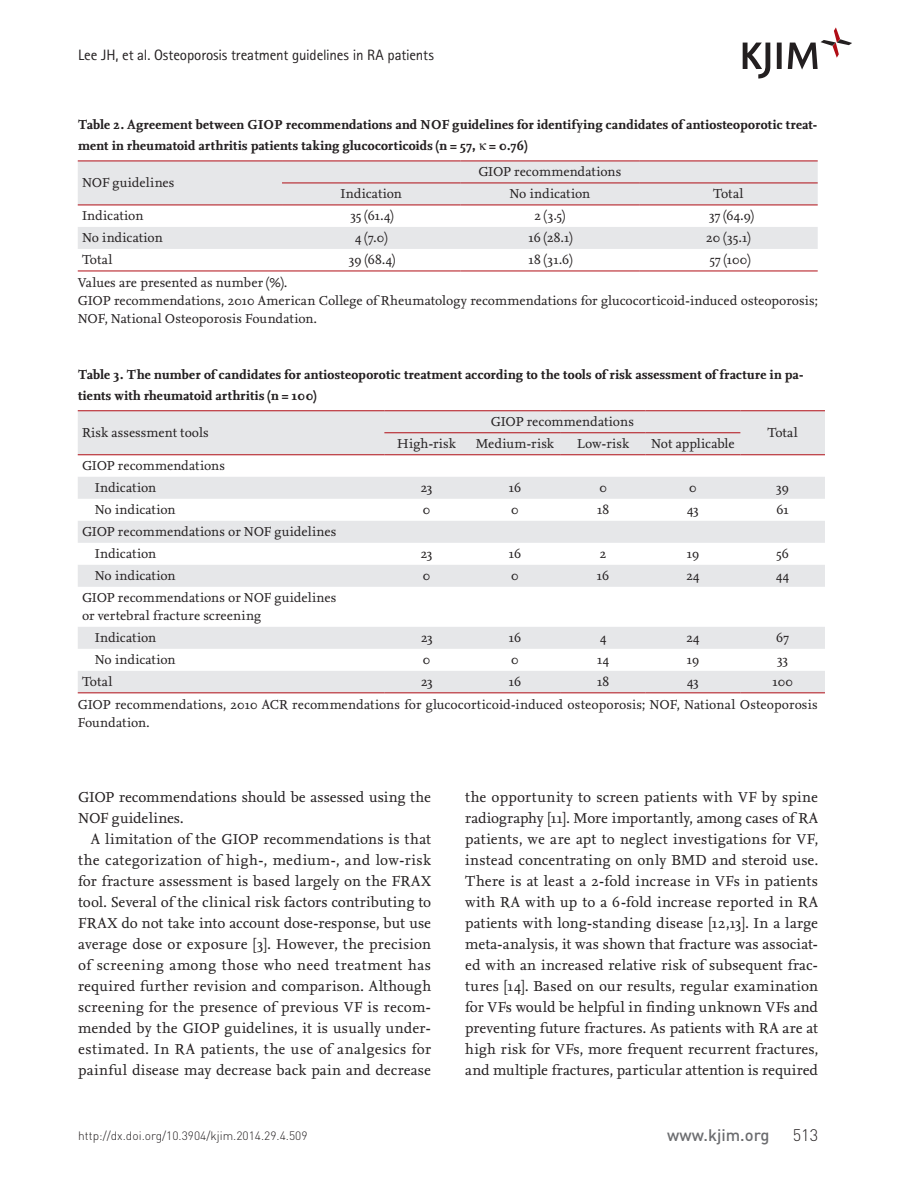
<style>
.page{position:relative;width:899px;height:1194px;background:#fff}
.page>*{position:absolute;margin:0;border:0;box-sizing:border-box;transform-origin:0 0}
.t1{font:500 16.5px "DIN Pro";color:#6c6d70}
.t2{font:300 16.5px "DIN Pro";color:#231f20}
.들였쓰기_본문{font:15px/21px "Nexus Serif";letter-spacing:.01em;color:#231f20;text-align:justify}
.제목밑본문{font:15px/21px "Nexus Serif";letter-spacing:-.005em;color:#231f20}
.t3{font:15px "Rotis Sans Serif Std";letter-spacing:-.01em;color:#231f20}
.테이블{font:13.5px/18px "Nexus Serif";color:#231f20}
.테이블제목{font:700 13.5px/21px "Nexus Serif";color:#231f20}
.t4{font:300 12px "DIN Pro";color:#231f20}
</style>
<div class="page">
<svg style="left:743px;top:27px;width:109px;height:52px"></svg>
<svg style="left:78px;top:162px;width:740px;height:87px;fill:#e6e7e9"></svg>
<hr style="left:78px;top:271px;width:204px;height:1px;background:#b00d15">
<hr style="left:282px;top:271px;width:179px;height:1px;background:#b00d15">
<hr style="left:461px;top:271px;width:178px;height:1px;background:#b00d15">
<hr style="left:639px;top:271px;width:179px;height:1px;background:#b00d15">
<hr style="left:78px;top:161px;width:204px;height:1px;background:#b00d15">
<hr style="left:78px;top:205px;width:204px;height:1px;background:#b00d15">
<hr style="left:282px;top:205px;width:179px;height:1px;background:#b00d15">
<hr style="left:461px;top:205px;width:178px;height:1px;background:#b00d15">
<hr style="left:639px;top:205px;width:179px;height:1px;background:#b00d15">
<hr style="left:282px;top:161px;width:179px;height:1px;background:#b00d15">
<hr style="left:461px;top:161px;width:178px;height:1px;background:#b00d15">
<hr style="left:639px;top:161px;width:179px;height:1px;background:#b00d15">
<hr style="left:282px;top:183px;width:179px;height:1px;background:#b00d15">
<hr style="left:461px;top:183px;width:178px;height:1px;background:#b00d15">
<hr style="left:639px;top:183px;width:179px;height:1px;background:#b00d15">
<svg style="left:78px;top:411px;width:747px;height:281px;fill:#e6e7e9"></svg>
<hr style="left:78px;top:454px;width:306px;height:1px;background:#b00d15">
<hr style="left:740px;top:454px;width:85px;height:1px;background:#b00d15">
<hr style="left:384px;top:454px;width:85px;height:1px;background:#b00d15">
<hr style="left:469px;top:454px;width:92px;height:1px;background:#b00d15">
<hr style="left:561px;top:454px;width:84px;height:1px;background:#b00d15">
<hr style="left:645px;top:454px;width:95px;height:1px;background:#b00d15">
<hr style="left:384px;top:432px;width:85px;height:1px;background:#b00d15">
<hr style="left:469px;top:432px;width:92px;height:1px;background:#b00d15">
<hr style="left:561px;top:432px;width:84px;height:1px;background:#b00d15">
<hr style="left:645px;top:432px;width:95px;height:1px;background:#b00d15">
<hr style="left:78px;top:410px;width:306px;height:1px;background:#b00d15">
<hr style="left:384px;top:410px;width:85px;height:1px;background:#b00d15">
<hr style="left:469px;top:410px;width:92px;height:1px;background:#b00d15">
<hr style="left:561px;top:410px;width:84px;height:1px;background:#b00d15">
<hr style="left:645px;top:410px;width:95px;height:1px;background:#b00d15">
<hr style="left:740px;top:410px;width:85px;height:1px;background:#b00d15">
<hr style="left:78px;top:692px;width:306px;height:1px;background:#b00d15">
<hr style="left:384px;top:692px;width:85px;height:1px;background:#b00d15">
<hr style="left:469px;top:692px;width:92px;height:1px;background:#b00d15">
<hr style="left:561px;top:692px;width:84px;height:1px;background:#b00d15">
<hr style="left:645px;top:692px;width:95px;height:1px;background:#b00d15">
<hr style="left:740px;top:692px;width:85px;height:1px;background:#b00d15">
<p class="t3" style="left:78px;top:46px;width:357px">Lee JH, et al. Osteoporosis treatment guidelines in RA patients</p>
<p class="테이블제목" style="left:78px;top:114px;width:741px">Table 2. Agreement between GIOP recommendations and NOF guidelines for identifying candidates of antiosteoporotic treat&shy;ment in rheumatoid arthritis patients taking glucocorticoids (n = 57, = 0.76)</p>
<p class="테이블" style="left:82px;top:174px;width:94px">NOF guidelines</p>
<p class="테이블" style="left:478px;top:163px;width:145px">GIOP recommendations</p>
<p class="테이블" style="left:341px;top:185px;width:63px">Indication</p>
<p class="테이블" style="left:509px;top:185px;width:82px">No indication</p>
<p class="테이블" style="left:713px;top:185px;width:32px">Total</p>
<p class="테이블" style="left:82px;top:207px;width:63px">Indication</p>
<p class="테이블" style="left:351px;top:207px;width:44px">35 (61.4)</p>
<p class="테이블" style="left:534px;top:207px;width:32px">2 (3.5)</p>
<p class="테이블" style="left:709px;top:207px;width:46px">37 (64.9)</p>
<p class="테이블" style="left:82px;top:229px;width:82px">No indication</p>
<p class="테이블" style="left:355px;top:229px;width:34px">4 (7.0)</p>
<p class="테이블" style="left:528px;top:229px;width:46px">16 (28.1)</p>
<p class="테이블" style="left:706px;top:229px;width:46px">20 (35.1)</p>
<p class="테이블" style="left:82px;top:251px;width:32px">Total</p>
<p class="테이블" style="left:349px;top:251px;width:48px">39 (68.4)</p>
<p class="테이블" style="left:529px;top:251px;width:45px">18 (31.6)</p>
<p class="테이블" style="left:710px;top:251px;width:42px">57 (100)</p>
<p class="테이블" style="left:78px;top:273px;width:211px">Values are presented as number (%).</p>
<p class="테이블" style="left:78px;top:291px;width:741px">GIOP recommendations, 2010 American College of Rheumatology recommendations for glucocorticoid-induced osteoporosis;<br>NOF, National Osteoporosis Foundation.</p>
<p class="테이블제목" style="left:78px;top:363px;width:728px">Table 3. The number of candidates for antiosteoporotic treatment according to the tools of risk assessment of fracture in pa&shy;tients with rheumatoid arthritis (n = 100)</p>
<p class="테이블" style="left:82px;top:424px;width:128px">Risk assessment tools</p>
<p class="테이블" style="left:491px;top:413px;width:145px">GIOP recommendations</p>
<p class="테이블" style="left:767px;top:424px;width:32px">Total</p>
<p class="테이블" style="left:397px;top:435px;width:60px">High-risk</p>
<p class="테이블" style="left:476px;top:435px;width:80px">Medium-risk</p>
<p class="테이블" style="left:577px;top:435px;width:54px">Low-risk</p>
<p class="테이블" style="left:651px;top:435px;width:85px">Not applicable</p>
<p class="테이블" style="left:82px;top:457px;width:145px">GIOP recommendations</p>
<p class="테이블" style="left:95px;top:479px;width:63px">Indication</p>
<p class="테이블" style="left:421px;top:479px;width:13px">23</p>
<p class="테이블" style="left:509px;top:479px;width:14px">16</p>
<p class="테이블" style="left:599px;top:479px;width:9px">0</p>
<p class="테이블" style="left:689px;top:479px;width:9px">0</p>
<p class="테이블" style="left:776px;top:479px;width:14px">39</p>
<p class="테이블" style="left:95px;top:501px;width:82px">No indication</p>
<p class="테이블" style="left:423px;top:501px;width:9px">0</p>
<p class="테이블" style="left:511px;top:501px;width:9px">0</p>
<p class="테이블" style="left:597px;top:501px;width:14px">18</p>
<p class="테이블" style="left:687px;top:501px;width:13px">43</p>
<p class="테이블" style="left:776px;top:501px;width:14px">61</p>
<p class="테이블" style="left:82px;top:523px;width:256px">GIOP recommendations or NOF guidelines</p>
<p class="테이블" style="left:95px;top:545px;width:63px">Indication</p>
<p class="테이블" style="left:421px;top:545px;width:13px">23</p>
<p class="테이블" style="left:509px;top:545px;width:14px">16</p>
<p class="테이블" style="left:600px;top:545px;width:8px">2</p>
<p class="테이블" style="left:687px;top:545px;width:14px">19</p>
<p class="테이블" style="left:776px;top:545px;width:14px">56</p>
<p class="테이블" style="left:95px;top:567px;width:82px">No indication</p>
<p class="테이블" style="left:423px;top:567px;width:9px">0</p>
<p class="테이블" style="left:511px;top:567px;width:9px">0</p>
<p class="테이블" style="left:597px;top:567px;width:14px">16</p>
<p class="테이블" style="left:686px;top:567px;width:14px">24</p>
<p class="테이블" style="left:776px;top:567px;width:15px">44</p>
<p class="테이블" style="left:82px;top:589px;width:256px">GIOP recommendations or NOF guidelines or vertebral fracture screening</p>
<p class="테이블" style="left:95px;top:629px;width:63px">Indication</p>
<p class="테이블" style="left:421px;top:629px;width:13px">23</p>
<p class="테이블" style="left:509px;top:629px;width:14px">16</p>
<p class="테이블" style="left:600px;top:629px;width:8px">4</p>
<p class="테이블" style="left:686px;top:629px;width:14px">24</p>
<p class="테이블" style="left:776px;top:629px;width:14px">67</p>
<p class="테이블" style="left:95px;top:651px;width:82px">No indication</p>
<p class="테이블" style="left:423px;top:651px;width:9px">0</p>
<p class="테이블" style="left:511px;top:651px;width:9px">0</p>
<p class="테이블" style="left:597px;top:651px;width:14px">14</p>
<p class="테이블" style="left:687px;top:651px;width:14px">19</p>
<p class="테이블" style="left:777px;top:651px;width:12px">33</p>
<p class="테이블" style="left:82px;top:673px;width:32px">Total</p>
<p class="테이블" style="left:421px;top:673px;width:13px">23</p>
<p class="테이블" style="left:509px;top:673px;width:14px">16</p>
<p class="테이블" style="left:597px;top:673px;width:14px">18</p>
<p class="테이블" style="left:687px;top:673px;width:13px">43</p>
<p class="테이블" style="left:772px;top:673px;width:22px">100</p>
<p class="테이블" style="left:78px;top:695px;width:741px">GIOP recommendations, 2010 ACR recommendations for glucocorticoid-induced osteoporosis; NOF, National Osteoporosis<br>Foundation.</p>
<p class="제목밑본문" style="left:78px;top:787px;width:354px">GIOP recommendations should be assessed using the<br>NOF guidelines.</p>
<p class="들였쓰기_본문" style="left:78px;top:829px;width:354px;text-indent:13px">A limitation of the GIOP recommendations is that the categorization of high-, medium-, and low-risk for fracture assessment is based largely on the FRAX tool. Several of the clinical risk factors contributing to FRAX do not take into account dose-response, but use average dose or exposure [3]. However, the precision of screening among those who need treatment has required further revision and comparison. Although screening for the presence of previous VF is recom&shy;mended by the GIOP guidelines, it is usually under&shy;estimated. In RA patients, the use of analgesics for painful disease may decrease back pain and decrease</p>
<p class="들였쓰기_본문" style="left:465px;top:787px;width:354px">the opportunity to screen patients with VF by spine radiography [11]. More importantly, among cases of RA patients, we are apt to neglect investigations for VF, instead concentrating on only BMD and steroid use.<br>There is at least a 2-fold increase in VFs in patients with RA with up to a 6-fold increase reported in RA patients with long-standing disease [12,13]. In a large meta-analysis, it was shown that fracture was associat&shy;ed with an increased relative risk of subsequent frac&shy;tures [14]. Based on our results, regular examination for VFs would be helpful in finding unknown VFs and preventing future fractures. As patients with RA are at high risk for VFs, more frequent recurrent fractures, and multiple fractures, particular attention is required</p>
<p class="t4" style="left:78px;top:1127px;width:231px">http://dx.doi.org/10.3904/kjim.2014.29.4.509</p>
<p class="t1" style="left:667px;top:1124px;width:104px">www.kjim.org</p>
<p class="t2" style="left:793px;top:1124px;width:27px">513</p>
</div>
